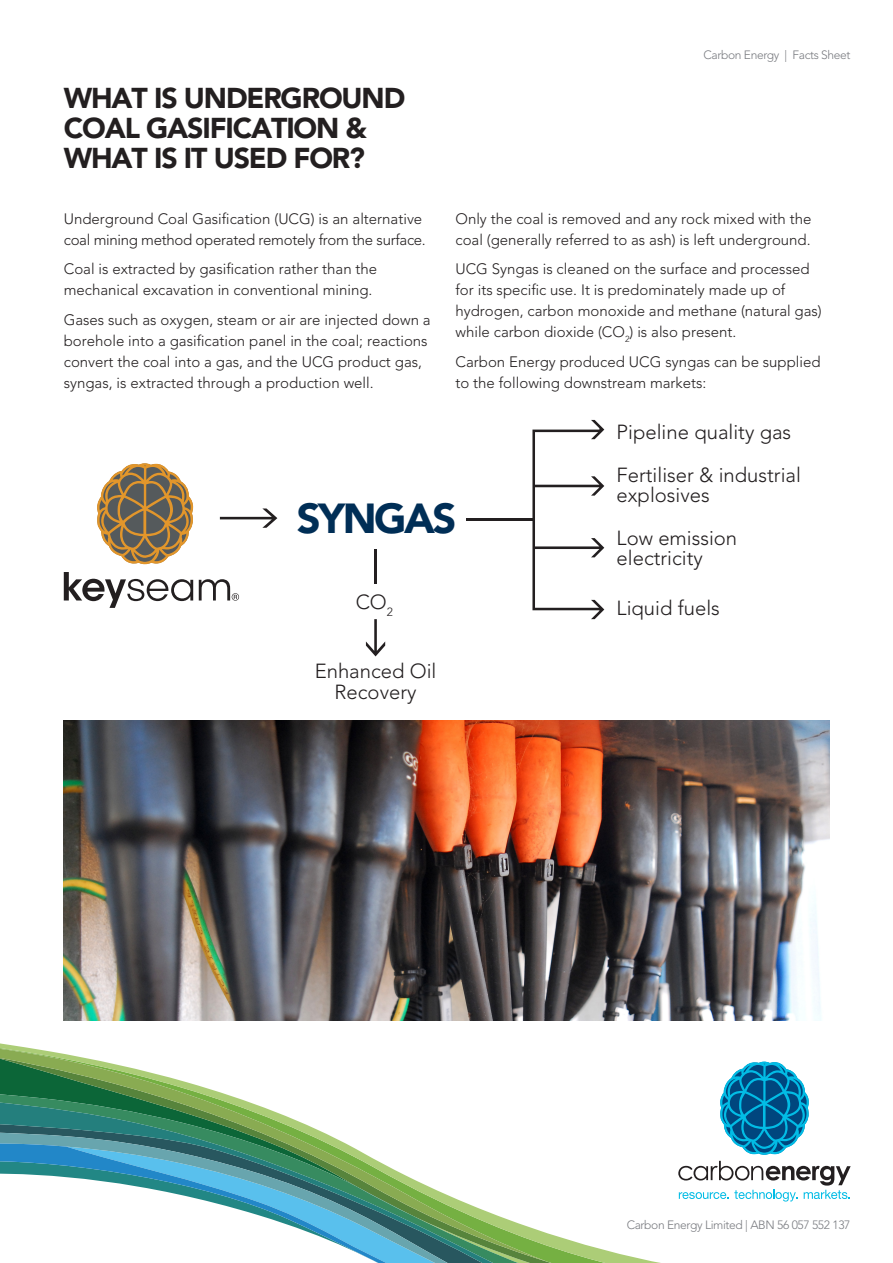
<style>
.page{position:relative;width:893px;height:1263px;background:#fff}
.page>*{position:absolute;margin:0;border:0;box-sizing:border-box;transform-origin:0 0}
.t1{font:900 41.55px "Avenir";letter-spacing:-.06em;color:#002e56}
.t2{font:900 28.5px/30px "Avenir";letter-spacing:-.04em;color:#231f20}
.t3{font:300 20.25px/20.2px "Avenir";color:#231f20}
.t4{font:300 15px/21px "Avenir";color:#231f20}
.t5{font:300 15px/21px "Avenir";letter-spacing:-.02em;color:#231f20}
.t6{font:300 12px "Avenir";letter-spacing:-.03em;color:#797b80}
</style>
<div class="page">
<svg style="left:0;top:1043px;width:246px;height:58px"></svg>
<svg style="left:0;top:1101px;width:345px;height:42px;background:#5f9a79"></svg>
<svg style="left:0;top:1143px;width:378px;height:110px"></svg>
<svg style="left:358px;top:1161px;width:493px;height:102px"></svg>
<svg style="left:720px;top:1061px;width:89px;height:94px"></svg>
<img style="left:63px;top:721px;width:766px;height:299px">
<svg style="left:97px;top:463px;width:96px;height:101px"></svg>
<svg style="left:64px;top:572px;width:129px;height:36px"></svg>
<svg style="left:199px;top:579px;width:40px;height:22px"></svg>
<svg style="left:220px;top:508px;width:57px;height:20px"></svg>
<hr style="left:374px;top:549px;width:3px;height:34px;background:#231f20">
<svg style="left:366px;top:619px;width:19px;height:37px"></svg>
<svg style="left:536px;top:476px;width:68px;height:20px"></svg>
<svg style="left:536px;top:538px;width:68px;height:19px"></svg>
<svg style="left:591px;top:420px;width:13px;height:19px"></svg>
<svg style="left:591px;top:600px;width:13px;height:19px"></svg>
<div style="left:532px;top:430px;width:70px;height:180px;border:3px solid #231f20"></div>
<hr style="left:466px;top:518px;width:68px;height:2px;background:#231f20">
<h2 class="t2" style="left:64px;top:83px;width:343px">WHAT IS UNDERGROUND<br>COAL GASIFICATION &amp;<br>WHAT IS IT USED FOR?</h2>
<p class="t5" style="left:64px;top:208px;width:364px">Underground Coal Gasification (UCG) is an alternative coal mining method operated remotely from the surface.</p>
<p class="t4" style="left:64px;top:259px;width:315px">Coal is extracted by gasification rather than the mechanical excavation in conventional mining.</p>
<p class="t4" style="left:64px;top:309px;width:368px">Gases such as oxygen, steam or air are injected down a borehole into a gasification panel in the coal; reactions convert the coal into a gas, and the UCG product gas, syngas, is extracted through a production well.</p>
<p class="t6" style="left:703px;top:48px;width:148px">Carbon Energy | Facts Sheet</p>
<p class="t4" style="left:455px;top:208px;width:358px">Only the coal is removed and any rock mixed with the coal (generally referred to as ash) is left underground.</p>
<p class="t4" style="left:455px;top:259px;width:368px">UCG Syngas is cleaned on the surface and processed for its specific use. It is predominately made up of hydrogen, carbon monoxide and methane (natural gas) while carbon dioxide (CO<sub>2</sub>) is also present.</p>
<p class="t4" style="left:455px;top:351px;width:367px">Carbon Energy produced UCG syngas can be supplied to the following downstream markets:</p>
<h1 class="t1" style="left:297px;top:493px;width:161px">SYNGAS</h1>
<h3 class="t3" style="left:356px;top:592px;width:39px">CO<sub>2</sub></h3>
<h3 class="t3" style="left:315px;top:661px;width:123px;text-align:center">Enhanced Oil<br>Recovery</h3>
<h3 class="t3" style="left:617px;top:410px;width:186px;line-height:43.7px">Pipeline quality gas<br>Fertiliser &amp; industrial</h3>
<h3 class="t3" style="left:617px;top:474px;width:122px;line-height:42.8px">explosives<br>Low emission</h3>
<h3 class="t3" style="left:617px;top:548px;width:88px">electricity</h3>
<h3 class="t3" style="left:617px;top:598px;width:105px">Liquid fuels</h3>
<p class="t6" style="left:627px;top:1218px;width:225px">Carbon Energy Limited | ABN 56 057 552 137</p>
</div>
